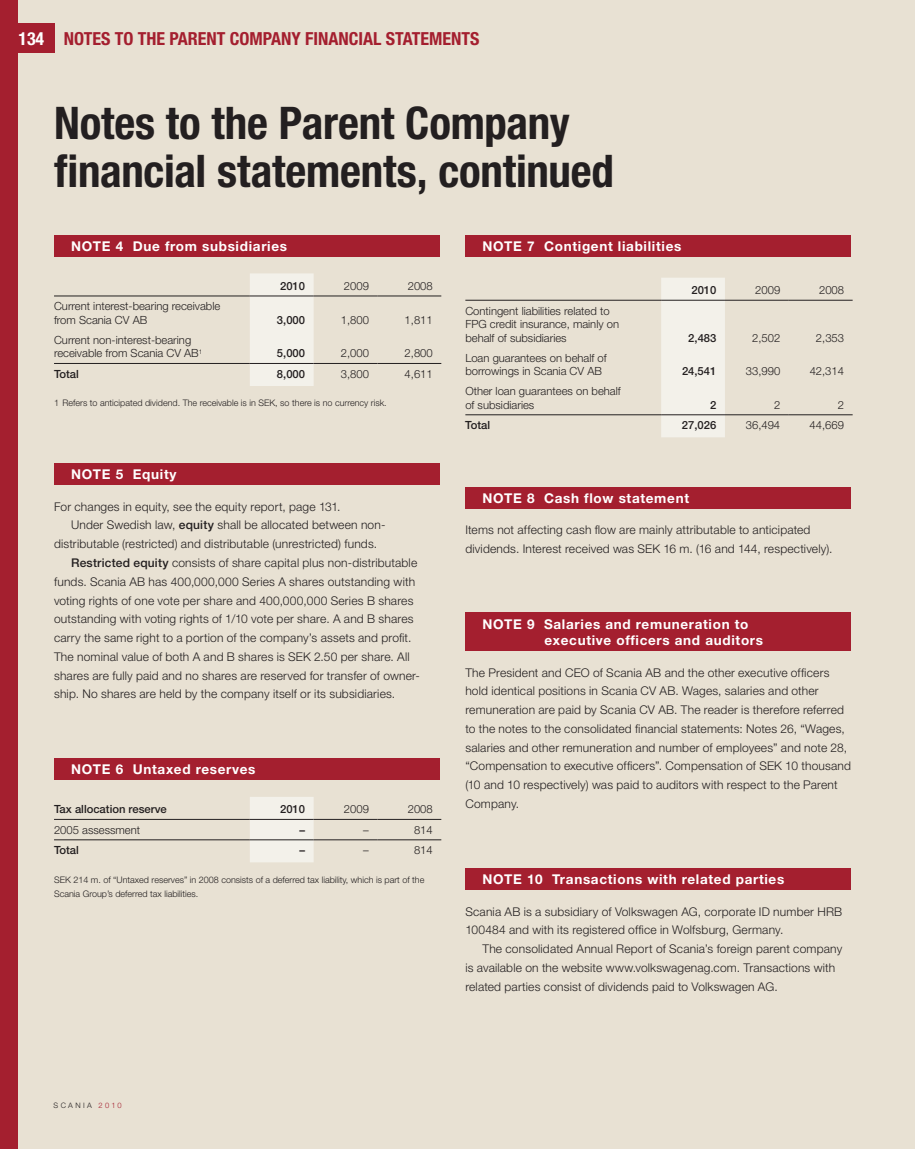
<style>
.page{position:relative;width:915px;height:1149px;background:#fff}
.page>*{position:absolute;margin:0;border:0;box-sizing:border-box;transform-origin:0 0}
.t1{font:700 condensed 45px/48px "Helvetica Neue LT Std";color:#231f20}
.t2{font:700 condensed 18px "Helvetica Neue LT Std";color:#a41f2f}
.t3{font:700 13.5px/16.5px "Helvetica Neue LT Std";letter-spacing:.05em;color:#fff}
.t4{font:300 12px/18.8px "Helvetica Neue LT Std";letter-spacing:.015em;color:#231f20}
.t5{font:300 11.25px/13.5px "Helvetica Neue LT Std";color:#231f20}
.t6{font:500 11.25px "Helvetica Neue LT Std";color:#231f20}
.t7{font:300 9px/13.5px "Helvetica Neue LT Std";color:#231f20}
.t8{font:300 7.5px "Helvetica Neue LT Std";letter-spacing:.31em;color:#231f20}
.s1{color:#fff}
.s2{font-weight:500}
.s3{color:#a41f2f}
</style>
<div class="page">
<div style="left:0;top:0;width:914px;height:1148px;background:#e8e1d3"></div>
<div style="left:0;top:23px;width:54px;height:30px;background:#a41f2f"></div>
<div style="left:0;top:0;width:17px;height:1148px;background:#a41f2f"></div>
<div style="left:465px;top:868px;width:385px;height:21px;background:#a41f2f"></div>
<div style="left:54px;top:758px;width:385px;height:21px;background:#a41f2f"></div>
<div style="left:250px;top:797px;width:63px;height:65px;background:#f3f1ea"></div>
<hr style="left:54px;top:818px;width:196px;height:1px;background:#231f20">
<hr style="left:250px;top:818px;width:63px;height:1px;background:#231f20">
<hr style="left:313px;top:818px;width:64px;height:1px;background:#231f20">
<hr style="left:54px;top:839px;width:196px;height:1px;background:#231f20">
<hr style="left:250px;top:839px;width:63px;height:1px;background:#231f20">
<hr style="left:313px;top:839px;width:64px;height:1px;background:#231f20">
<hr style="left:377px;top:839px;width:64px;height:1px;background:#231f20">
<hr style="left:377px;top:818px;width:64px;height:1px;background:#231f20">
<div style="left:661px;top:278px;width:63px;height:159px;background:#f3f1ea"></div>
<hr style="left:465px;top:300px;width:196px;height:1px;background:#231f20">
<hr style="left:661px;top:300px;width:63px;height:1px;background:#231f20">
<hr style="left:724px;top:300px;width:64px;height:1px;background:#231f20">
<hr style="left:788px;top:300px;width:64px;height:1px;background:#231f20">
<hr style="left:465px;top:414px;width:196px;height:1px;background:#231f20">
<hr style="left:661px;top:414px;width:63px;height:1px;background:#231f20">
<hr style="left:724px;top:414px;width:64px;height:1px;background:#231f20">
<hr style="left:788px;top:414px;width:64px;height:1px;background:#231f20">
<div style="left:465px;top:235px;width:385px;height:21px;background:#a41f2f"></div>
<div style="left:465px;top:487px;width:385px;height:21px;background:#a41f2f"></div>
<div style="left:465px;top:612px;width:385px;height:39px;background:#a41f2f"></div>
<div style="left:54px;top:235px;width:385px;height:21px;background:#a41f2f"></div>
<div style="left:54px;top:463px;width:385px;height:22px;background:#a41f2f"></div>
<div style="left:250px;top:273px;width:63px;height:113px;background:#f3f1ea"></div>
<hr style="left:54px;top:295px;width:196px;height:1px;background:#231f20">
<hr style="left:250px;top:295px;width:63px;height:1px;background:#231f20">
<hr style="left:313px;top:295px;width:64px;height:1px;background:#231f20">
<hr style="left:54px;top:363px;width:196px;height:1px;background:#231f20">
<hr style="left:250px;top:363px;width:63px;height:1px;background:#231f20">
<hr style="left:313px;top:363px;width:64px;height:1px;background:#231f20">
<hr style="left:377px;top:363px;width:64px;height:1px;background:#231f20">
<hr style="left:377px;top:295px;width:64px;height:1px;background:#231f20">
<h2 class="t2" style="left:18px;top:27px;width:462px"><span class="s1">134</span> notes to the parent company financial statements</h2>
<h1 class="t1" style="left:54px;top:98px;width:561px">Notes to the Parent Company financial statements, continued</h1>
<p class="t3" style="left:71px;top:237px;width:217px">NOTE 4 Due from subsidiaries</p>
<p class="t5" style="left:54px;top:299px;width:168px">Current interest-bearing receivable from Scania CV AB</p>
<p class="t5" style="left:54px;top:333px;width:150px">Current non-interest-bearing receivable from Scania CV AB<sup>1</sup></p>
<p class="t6" style="left:280px;top:279px;width:27px">2010</p>
<p class="t5" style="left:344px;top:279px;width:27px">2009</p>
<p class="t5" style="left:407px;top:279px;width:27px">2008</p>
<p class="t6" style="left:277px;top:313px;width:30px">3,000</p>
<p class="t5" style="left:340px;top:313px;width:30px">1,800</p>
<p class="t5" style="left:404px;top:313px;width:30px">1,811</p>
<p class="t6" style="left:277px;top:346px;width:30px">5,000</p>
<p class="t5" style="left:340px;top:346px;width:30px">2,000</p>
<p class="t5" style="left:404px;top:346px;width:30px">2,800</p>
<p class="t6" style="left:54px;top:366px;width:26px">Total</p>
<p class="t6" style="left:277px;top:366px;width:30px">8,000</p>
<p class="t5" style="left:340px;top:366px;width:30px">3,800</p>
<p class="t5" style="left:404px;top:366px;width:30px">4,611</p>
<p class="t7" style="left:54px;top:395px;width:334px">1 Refers to anticipated dividend. The receivable is in SEK, so there is no currency risk.</p>
<p class="t3" style="left:71px;top:466px;width:107px">NOTE 5 Equity</p>
<p class="t4" style="left:54px;top:496px;width:288px">For changes in equity, see the equity report, page 131.</p>
<p class="t4" style="left:71px;top:515px;width:316px">Under Swedish law, <span class="s2">equity</span> shall be allocated between non-</p>
<p class="t4" style="left:54px;top:534px;width:324px">distributable (restricted) and distributable (unrestricted) funds.</p>
<p class="t4" style="left:71px;top:553px;width:347px"><span class="s2">Restricted equity</span> consists of share capital plus non-distributable</p>
<p class="t4" style="left:54px;top:571px;width:362px">funds. Scania AB has 400,000,000 Series A shares outstanding with</p>
<p class="t4" style="left:54px;top:590px;width:361px">voting rights of one vote per share and 400,000,000 Series B shares</p>
<p class="t4" style="left:54px;top:609px;width:361px">outstanding with voting rights of 1/10 vote per share. A and B shares</p>
<p class="t4" style="left:54px;top:628px;width:358px">carry the same right to a portion of the company’s assets and profit.</p>
<p class="t4" style="left:54px;top:646px;width:357px">The nominal value of both A and B shares is SEK 2.50 per share. All</p>
<p class="t4" style="left:54px;top:665px;width:367px">shares are fully paid and no shares are reserved for transfer of owner-</p>
<p class="t4" style="left:54px;top:684px;width:342px">ship. No shares are held by the company itself or its subsidiaries.</p>
<p class="t3" style="left:71px;top:760px;width:186px">NOTE 6 Untaxed reserves</p>
<p class="t6" style="left:54px;top:802px;width:114px">Tax allocation reserve</p>
<p class="t6" style="left:280px;top:802px;width:27px">2010</p>
<p class="t5" style="left:344px;top:802px;width:27px">2009</p>
<p class="t5" style="left:407px;top:802px;width:27px">2008</p>
<p class="t5" style="left:54px;top:822px;width:88px">2005 assessment</p>
<p class="t6" style="left:299px;top:822px;width:7px">–</p>
<p class="t5" style="left:363px;top:822px;width:7px">–</p>
<p class="t5" style="left:414px;top:822px;width:20px">814</p>
<p class="t6" style="left:54px;top:842px;width:26px">Total</p>
<p class="t6" style="left:299px;top:842px;width:7px">–</p>
<p class="t5" style="left:363px;top:842px;width:7px">–</p>
<p class="t5" style="left:414px;top:842px;width:20px">814</p>
<p class="t7" style="left:54px;top:873px;width:372px">SEK 214 m. of “Untaxed reserves” in 2008 consists of a deferred tax liability, which is part of the<br>Scania Group’s deferred tax liabilities.</p>
<p class="t3" style="left:482px;top:237px;width:200px">NOTE 7 Contigent liabilities</p>
<p class="t6" style="left:691px;top:283px;width:27px">2010</p>
<p class="t5" style="left:755px;top:283px;width:27px">2009</p>
<p class="t5" style="left:818px;top:283px;width:27px">2008</p>
<p class="t5" style="left:465px;top:303px;width:155px">Contingent liabilities related to<br>FPG credit insurance, mainly on behalf of subsidiaries</p>
<p class="t5" style="left:465px;top:350px;width:143px">Loan guarantees on behalf of borrowings in Scania CV AB</p>
<p class="t5" style="left:465px;top:384px;width:157px">Other loan guarantees on behalf of subsidiaries</p>
<p class="t6" style="left:688px;top:331px;width:30px">2,483</p>
<p class="t5" style="left:751px;top:330px;width:30px">2,502</p>
<p class="t5" style="left:815px;top:330px;width:30px">2,353</p>
<p class="t6" style="left:681px;top:364px;width:36px">24,541</p>
<p class="t5" style="left:745px;top:364px;width:36px">33,990</p>
<p class="t5" style="left:809px;top:364px;width:36px">42,314</p>
<p class="t6" style="left:710px;top:398px;width:8px">2</p>
<p class="t5" style="left:773px;top:397px;width:8px">2</p>
<p class="t5" style="left:837px;top:397px;width:8px">2</p>
<p class="t6" style="left:465px;top:418px;width:26px">Total</p>
<p class="t6" style="left:681px;top:418px;width:36px">27,026</p>
<p class="t5" style="left:745px;top:418px;width:36px">36,494</p>
<p class="t5" style="left:809px;top:418px;width:36px">44,669</p>
<p class="t3" style="left:482px;top:489px;width:208px">NOTE 8 Cash flow statement</p>
<p class="t4" style="left:465px;top:520px;width:368px">Items not affecting cash flow are mainly attributable to anticipated dividends. Interest received was SEK 16 m. (16 and 144, respectively).</p>
<p class="t3" style="left:544px;top:615px;width:220px;text-indent:-62px">NOTE 9 Salaries and remuneration to executive officers and auditors</p>
<p class="t4" style="left:465px;top:662px;width:387px">The President and CEO of Scania AB and the other executive officers hold identical positions in Scania CV AB. Wages, salaries and other remuneration are paid by Scania CV AB. The reader is therefore referred to the notes to the consolidated financial statements: Notes 26, “Wages, salaries and other remuneration and number of employees” and note 28, “Compensation to executive officers”. Compensation of SEK 10 thousand (10 and 10 respectively) was paid to auditors with respect to the Parent Company.</p>
<p class="t3" style="left:482px;top:870px;width:303px">NOTE 10 Transactions with related parties</p>
<p class="t4" style="left:465px;top:901px;width:378px">Scania AB is a subsidiary of Volkswagen AG, corporate ID number HRB<br>100484 and with its registered office in Wolfsburg, Germany.</p>
<p class="t4" style="left:465px;top:939px;width:378px;text-indent:17px">The consolidated Annual Report of Scania’s foreign parent company is available on the website www.volkswagenag.com. Transactions with related parties consist of dividends paid to Volkswagen AG.</p>
<p class="t8" style="left:54px;top:1099px;width:70px">Scania <span class="s3">2010</span></p>
</div>
